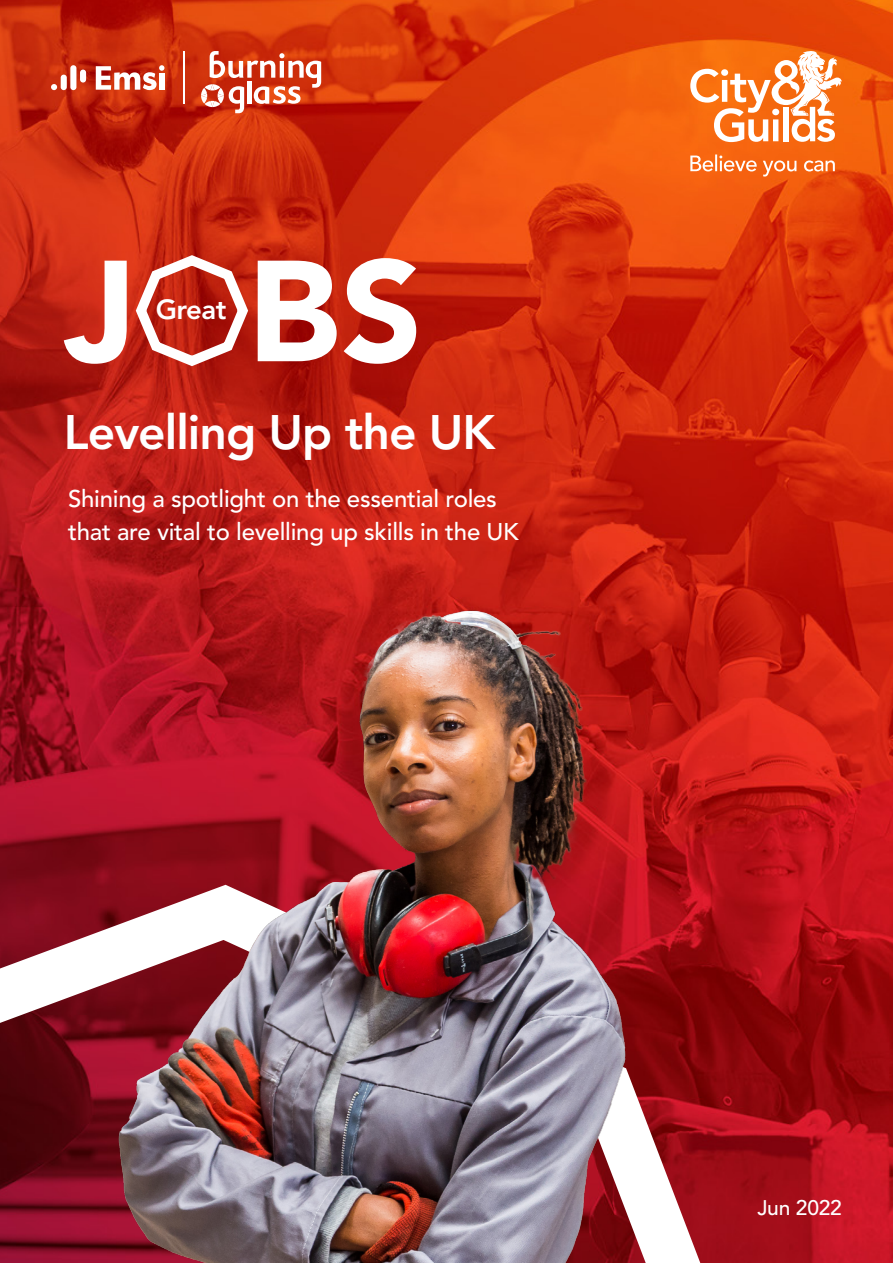
<style>
.page{position:relative;width:893px;height:1263px;background:#fff}
.page>*{position:absolute;margin:0;border:0;box-sizing:border-box;transform-origin:0 0}
.t1{font:800 48px "Avenir LT Std";letter-spacing:-.02em;color:#fff}
.t2{font:800 27.45px "Avenir LT Std";letter-spacing:-.02em;color:#fff}
.t3{font:500 24px/33px "Avenir LT Std";letter-spacing:-.01em;color:#fff}
.t4{font:500 21px "Avenir LT Std";letter-spacing:-.01em;color:#fff}
</style>
<div class="page">
<img style="left:0;top:0;width:893px;height:1263px">
<svg style="left:690px;top:50px;width:152px;height:92px"></svg>
<svg style="left:690px;top:154px;width:145px;height:23px;background:#f78240"></svg>
<svg style="left:64px;top:250px;width:352px;height:121px"></svg>
<svg style="left:0;top:857px;width:811px;height:406px;background:#96161f"></svg>
<svg style="left:96px;top:65px;width:69px;height:25px"></svg>
<div style="left:61px;top:75px;width:6px;height:15px;background:#fff;border-radius:3px"></div>
<div style="left:70px;top:65px;width:6px;height:25px;background:#fff;border-radius:3px"></div>
<svg style="left:51px;top:84px;width:6px;height:6px"></svg>
<div style="left:80px;top:70px;width:6px;height:13px;background:#fff;border-radius:3px"></div>
<hr style="left:184px;top:51px;width:1px;height:53px;background:#fff">
<svg style="left:201px;top:51px;width:120px;height:62px"></svg>
<img style="left:43px;top:561px;width:622px;height:702px">
<p class="t2" style="left:156px;top:294px;width:72px">Great</p>
<h1 class="t1" style="left:64px;top:404px;width:433px">Levelling Up the UK</h1>
<p class="t3" style="left:68px;top:483px;width:452px">Shining a spotlight on the essential roles that are vital to levelling up skills in the UK</p>
<p class="t4" style="left:757px;top:1196px;width:86px">Jun 2022</p>
</div>
